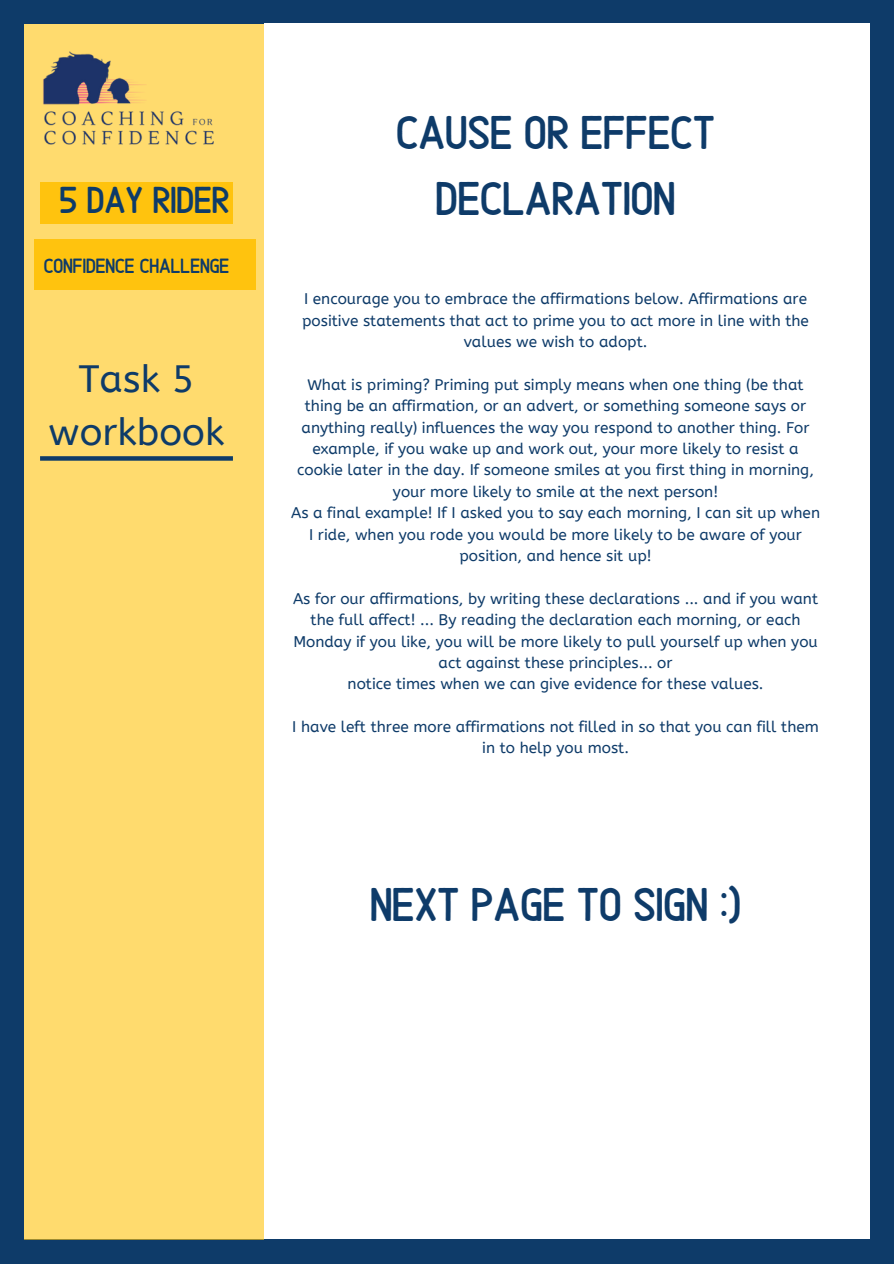
<style>
.page{position:relative;width:894px;height:1264px;background:#fff}
.page>*{position:absolute;margin:0;border:0;box-sizing:border-box;transform-origin:0 0}
.t1{font:47.25px/65.2px "Alaska";color:#0e3b69;text-align:center}
.t2{font:37.95px/52.8px "A Bee Zee";color:#0e3b69;text-align:center}
.t3{font:37.5px "Alaska";color:#0e3b69}
.t4{font:20.55px "Alaska";color:#0e3b69}
.t5{font:15.45px/21.3px "A Bee Zee";color:#0e3b69;text-align:center}
</style>
<div class="page">
<div style="left:0;top:0;width:893px;height:1263px;background:#0e3b69"></div>
<div style="left:24px;top:23px;width:845px;height:1216px;background:#fff"></div>
<div style="left:0;top:0;width:263px;height:1263px;background:#ffdb6e"></div>
<img style="left:34px;top:23px;width:205px;height:122px">
<div style="left:0;top:995px;width:24px;height:268px;background:#0e3b69"></div>
<div style="left:0;top:0;width:24px;height:995px;background:#0e3b69"></div>
<div style="left:2px;top:1239px;width:891px;height:24px;background:#0e3b69"></div>
<div style="left:0;top:0;width:263px;height:23px;background:#0e3b69"></div>
<svg style="left:40px;top:456px;width:193px;height:4px"></svg>
<div style="left:40px;top:182px;width:193px;height:42px;background:#ffc30e"></div>
<div style="left:34px;top:240px;width:221px;height:50px;background:#ffc30e"></div>
<h1 class="t3" style="left:60px;top:171px;width:171px">5 DAY RIDER</h1>
<h1 class="t4" style="left:44px;top:250px;width:187px">CONFIDENCE CHALLENGE</h1>
<h2 class="t2" style="left:49px;top:353px;width:177px">Task 5 workbook</h2>
<h2 class="t1" style="left:396px;top:97px;width:320px">CAUSE OR EFFECT<br>DECLARATION</h2>
<p class="t5" style="left:302px;top:288px;width:508px">I encourage you to embrace the affirmations below. Affirmations are positive statements that act to prime you to act more in line with the values we wish to adopt.</p>
<p class="t5" style="left:297px;top:374px;width:518px">What is priming? Priming put simply means when one thing (be that thing be an affirmation, or an advert, or something someone says or anything really) influences the way you respond to another thing. For example, if you wake up and work out, your more likely to resist a cookie later in the day. If someone smiles at you first thing in morning, your more likely to smile at the next person!</p>
<p class="t5" style="left:291px;top:502px;width:530px">As a final example! If I asked you to say each morning, I can sit up when<br>I ride, when you rode you would be more likely to be aware of your position, and hence sit up!</p>
<p class="t5" style="left:293px;top:588px;width:526px">As for our affirmations, by writing these declarations ... and if you want the full affect! ... By reading the declaration each morning, or each Monday if you like, you will be more likely to pull yourself up when you act against these principles... or</p>
<p class="t5" style="left:347px;top:673px;width:417px">notice times when we can give evidence for these values.</p>
<p class="t5" style="left:292px;top:716px;width:528px">I have left three more affirmations not filled in so that you can fill them in to help you most.</p>
<h3 class="t1" style="left:370px;top:868px;width:372px">NEXT PAGE TO SIGN :)</h3>
</div>
